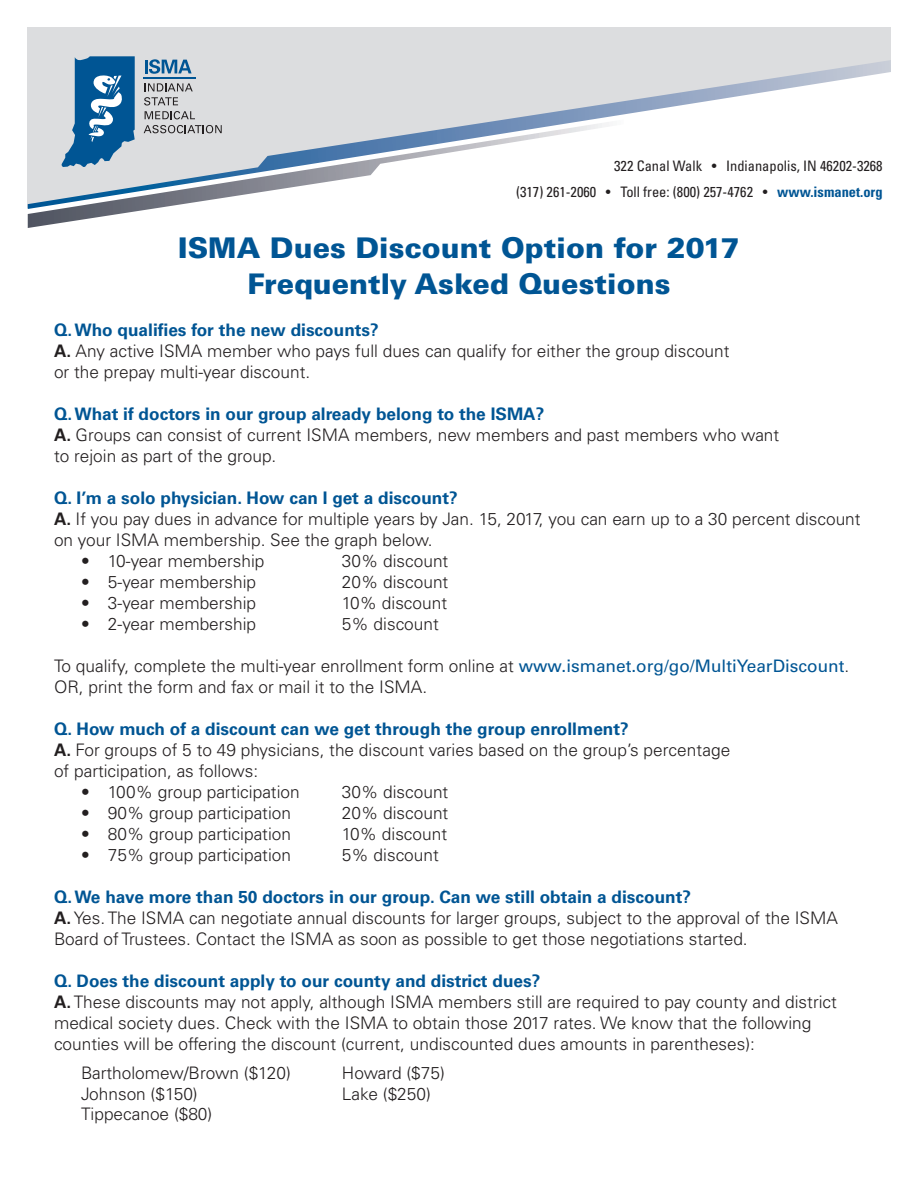
<style>
.page{position:relative;width:918px;height:1188px;background:#fff}
.page>*{position:absolute;margin:0;border:0;box-sizing:border-box;transform-origin:0 0}
.t1{font:900 28.5px "Univers LT Std";color:#005594}
.t2{font:300 17.25px/21px "Univers LT Std";color:#231f20}
.t3{font:700 17.25px "Univers LT Std";color:#005594}
.names{font:condensed 14.4px "Univers LT Std";color:#231f20}
.s1{font-weight:700;color:#005594}
.s2{font-weight:700}
.s3{font-weight:400;color:#005594}
</style>
<div class="page">
<div style="left:27px;top:27px;width:864px;height:181px;background:#dcdddf"></div>
<svg style="left:28px;top:60px;width:863px;height:148px"></svg>
<svg style="left:28px;top:119px;width:596px;height:109px"></svg>
<svg style="left:61px;top:56px;width:74px;height:112px;background:#5289b2"></svg>
<svg style="left:145px;top:59px;width:47px;height:15px"></svg>
<svg style="left:145px;top:83px;width:48px;height:8px"></svg>
<svg style="left:144px;top:97px;width:51px;height:22px"></svg>
<svg style="left:144px;top:125px;width:78px;height:8px"></svg>
<hr style="left:143px;top:78px;width:52px;height:1px;background:#005594">
<p class="names" style="left:614px;top:157px;width:270px">322 Canal Walk • Indianapolis, IN 46202-3268</p>
<p class="names" style="left:516px;top:183px;width:368px">(317) 261-2060 • Toll free: (800) 257-4762 • <span class="s1">www.ismanet.org</span></p>
<p class="t1" style="left:178px;top:230px;width:563px">ISMA Dues Discount Option for 2017</p>
<p class="t1" style="left:247px;top:266px;width:425px">Frequently Asked Questions</p>
<p class="t3" style="left:54px;top:320px;width:326px">Q. Who qualifies for the new discounts?</p>
<p class="t2" style="left:54px;top:341px;width:677px"><span class="s2">A.</span> Any active ISMA member who pays full dues can qualify for either the group discount or the prepay multi-year discount.</p>
<p class="t3" style="left:54px;top:404px;width:492px">Q. What if doctors in our group already belong to the ISMA?</p>
<p class="t2" style="left:54px;top:425px;width:727px"><span class="s2">A.</span> Groups can consist of current ISMA members, new members and past members who want to rejoin as part of the group.</p>
<p class="t3" style="left:54px;top:488px;width:405px">Q. I’m a solo physician. How can I get a discount?</p>
<p class="t2" style="left:54px;top:509px;width:808px"><span class="s2">A.</span> If you pay dues in advance for multiple years by Jan. 15, 2017, you can earn up to a 30 percent discount on your ISMA membership. See the graph below.</p>
<p class="t2" style="left:81px;top:551px;width:185px">• 10-year membership</p>
<p class="t2" style="left:342px;top:551px;width:108px">30% discount</p>
<p class="t2" style="left:81px;top:572px;width:177px">• 5-year membership</p>
<p class="t2" style="left:342px;top:572px;width:108px">20% discount</p>
<p class="t2" style="left:81px;top:593px;width:177px">• 3-year membership</p>
<p class="t2" style="left:342px;top:593px;width:107px">10% discount</p>
<p class="t2" style="left:81px;top:614px;width:177px">• 2-year membership</p>
<p class="t2" style="left:342px;top:614px;width:98px">5% discount</p>
<p class="t2" style="left:54px;top:656px;width:797px">To qualify, complete the multi-year enrollment form online at <span class="s3">www.ismanet.org/go/MultiYearDiscount</span>.<br>OR, print the form and fax or mail it to the ISMA.</p>
<p class="t3" style="left:54px;top:719px;width:576px">Q. How much of a discount can we get through the group enrollment?</p>
<p class="t2" style="left:54px;top:740px;width:678px"><span class="s2">A.</span> For groups of 5 to 49 physicians, the discount varies based on the group’s percentage of participation, as follows:</p>
<p class="t2" style="left:81px;top:782px;width:220px">• 100% group participation</p>
<p class="t2" style="left:342px;top:782px;width:108px">30% discount</p>
<p class="t2" style="left:81px;top:803px;width:212px">• 90% group participation</p>
<p class="t2" style="left:342px;top:803px;width:108px">20% discount</p>
<p class="t2" style="left:81px;top:824px;width:212px">• 80% group participation</p>
<p class="t2" style="left:342px;top:824px;width:107px">10% discount</p>
<p class="t2" style="left:81px;top:845px;width:212px">• 75% group participation</p>
<p class="t2" style="left:342px;top:845px;width:98px">5% discount</p>
<p class="t3" style="left:54px;top:887px;width:639px">Q. We have more than 50 doctors in our group. Can we still obtain a discount?</p>
<p class="t2" style="left:54px;top:908px;width:785px"><span class="s2">A.</span> Yes. The ISMA can negotiate annual discounts for larger groups, subject to the approval of the ISMA<br>Board of Trustees. Contact the ISMA as soon as possible to get those negotiations started.</p>
<p class="t3" style="left:54px;top:971px;width:488px">Q. Does the discount apply to our county and district dues?</p>
<p class="t2" style="left:54px;top:992px;width:784px"><span class="s2">A.</span> These discounts may not apply, although ISMA members still are required to pay county and district medical society dues. Check with the ISMA to obtain those 2017 rates. We know that the following counties will be offering the discount (current, undiscounted dues amounts in parentheses):</p>
<p class="t2" style="left:81px;top:1062px;width:211px">Bartholomew/Brown ($120)</p>
<p class="t2" style="left:342px;top:1062px;width:104px">Howard ($75)</p>
<p class="t2" style="left:81px;top:1083px;width:118px">Johnson ($150)</p>
<p class="t2" style="left:342px;top:1083px;width:90px">Lake ($250)</p>
<p class="t2" style="left:81px;top:1104px;width:133px">Tippecanoe ($80)</p>
</div>
